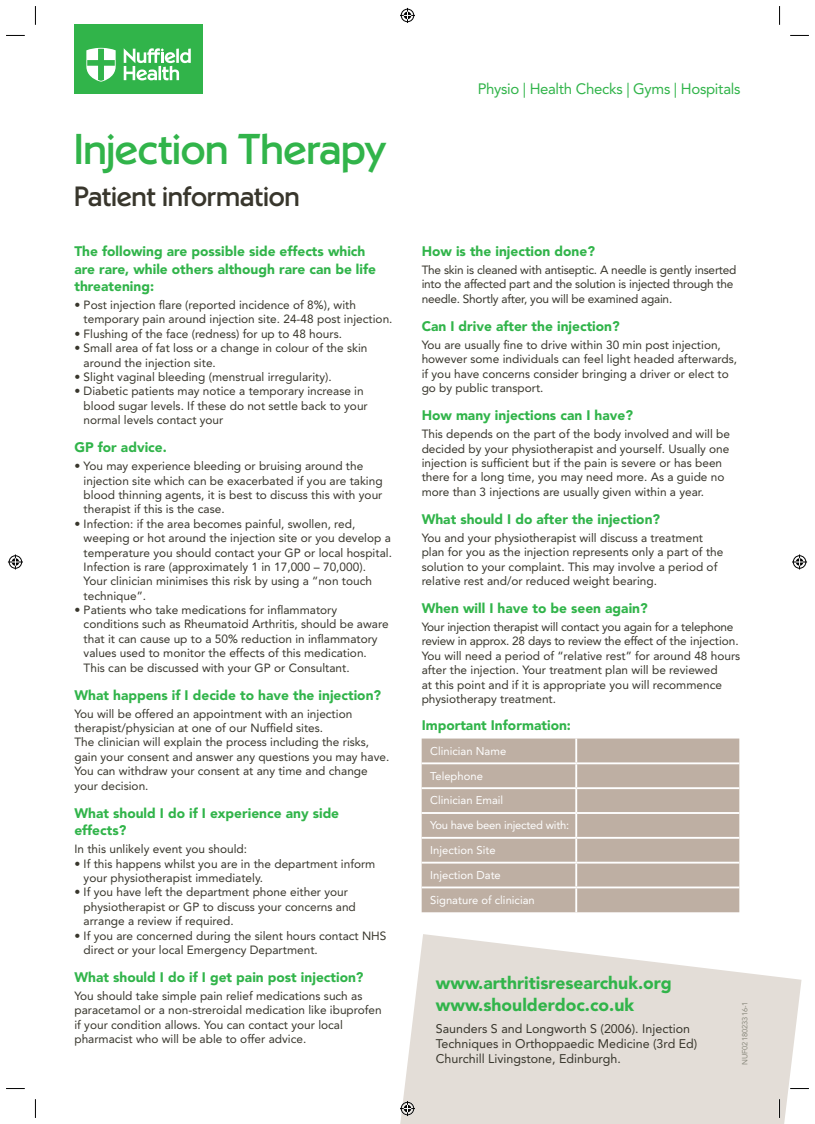
<style>
.page{position:relative;width:815px;height:1124px;background:#fff}
.page>*{position:absolute;margin:0;border:0;box-sizing:border-box;transform-origin:0 0}
.t1{font:42.5px "Nuffield Health Sans";color:#31b44a}
.t2{font:27.5px "Nuffield Health Sans";color:#38362c}
.t3{font:900 17.5px/21.2px "Avenir";color:#31b44a}
.t4{font:15px "Avenir LT Std";letter-spacing:-.02em;color:#31b44a}
.t5{font:900 13.75px/17.5px "Avenir";color:#31b44a}
.t6{font:12.5px/15px "Avenir";color:#38362c}
.t7{font:11.88px/14.4px "Avenir";color:#38362c}
.t8{font:11.88px/14.4px "Avenir";letter-spacing:-.02em;color:#38362c}
.t9{font:11.25px "Avenir";color:#fff}
.t10{font:11.25px "Avenir";letter-spacing:-.02em;color:#fff}
.t11{font:7.5px "Avenir";color:#8b8a7e}
</style>
<div class="page">
<div style="left:74px;top:25px;width:129px;height:69px;background:#31b44a"></div>
<svg style="left:124px;top:48px;width:67px;height:32px"></svg>
<svg style="left:86px;top:48px;width:30px;height:34px"></svg>
<div style="left:422px;top:738px;width:317px;height:174px;background:#beafa3"></div>
<hr style="left:575px;top:738px;width:2px;height:24px;background:#fff">
<hr style="left:422px;top:762px;width:154px;height:2px;background:#fff">
<hr style="left:576px;top:762px;width:163px;height:2px;background:#fff">
<hr style="left:575px;top:764px;width:2px;height:23px;background:#fff">
<hr style="left:422px;top:787px;width:154px;height:2px;background:#fff">
<hr style="left:576px;top:787px;width:163px;height:2px;background:#fff">
<hr style="left:575px;top:789px;width:2px;height:23px;background:#fff">
<hr style="left:422px;top:812px;width:154px;height:1px;background:#fff">
<hr style="left:576px;top:812px;width:163px;height:1px;background:#fff">
<hr style="left:575px;top:813px;width:2px;height:23px;background:#fff">
<hr style="left:422px;top:836px;width:154px;height:2px;background:#fff">
<hr style="left:576px;top:836px;width:163px;height:2px;background:#fff">
<hr style="left:575px;top:838px;width:2px;height:23px;background:#fff">
<hr style="left:422px;top:861px;width:154px;height:2px;background:#fff">
<hr style="left:576px;top:861px;width:163px;height:2px;background:#fff">
<hr style="left:575px;top:863px;width:2px;height:23px;background:#fff">
<hr style="left:422px;top:886px;width:154px;height:2px;background:#fff">
<hr style="left:576px;top:886px;width:163px;height:2px;background:#fff">
<hr style="left:575px;top:888px;width:2px;height:24px;background:#fff">
<svg style="left:400px;top:934px;width:401px;height:189px;fill:#e3ddd7"></svg>
<svg style="left:6px;top:35px;width:19px;height:1px"></svg>
<svg style="left:790px;top:35px;width:19px;height:1px"></svg>
<svg style="left:6px;top:1088px;width:19px;height:1px"></svg>
<svg style="left:790px;top:1087px;width:19px;height:2px"></svg>
<svg style="left:35px;top:6px;width:1px;height:19px"></svg>
<svg style="left:35px;top:1099px;width:1px;height:18px"></svg>
<svg style="left:779px;top:6px;width:1px;height:19px"></svg>
<svg style="left:779px;top:1098px;width:1px;height:19px"></svg>
<svg style="left:400px;top:8px;width:15px;height:15px"></svg>
<svg style="left:400px;top:1100px;width:15px;height:15px"></svg>
<svg style="left:8px;top:554px;width:15px;height:15px"></svg>
<svg style="left:792px;top:554px;width:15px;height:15px"></svg>
<h1 class="t1" style="left:74px;top:125px;width:314px">Injection Therapy</h1>
<h2 class="t2" style="left:74px;top:180px;width:227px">Patient information</h2>
<p class="t5" style="left:74px;top:243px;width:303px">The following are possible side effects which are rare, while others although rare can be life threatening:</p>
<p class="t7" style="left:84px;top:299px;width:310px;text-indent:-9px">• Post injection flare (reported incidence of 8%), with temporary pain around injection site. 24-48 post injection.</p>
<p class="t7" style="left:74px;top:327px;width:269px">• Flushing of the face (redness) for up to 48 hours.</p>
<p class="t7" style="left:84px;top:342px;width:285px;text-indent:-9px">• Small area of fat loss or a change in colour of the skin around the injection site.</p>
<p class="t7" style="left:74px;top:370px;width:259px">• Slight vaginal bleeding (menstrual irregularity).</p>
<p class="t7" style="left:84px;top:385px;width:286px;text-indent:-9px">• Diabetic patients may notice a temporary increase in blood sugar levels. If these do not settle back to your normal levels contact your</p>
<p class="t5" style="left:74px;top:439px;width:94px">GP for advice.</p>
<p class="t7" style="left:84px;top:460px;width:301px;text-indent:-9px">• You may experience bleeding or bruising around the injection site which can be exacerbated if you are taking blood thinning agents, it is best to discuss this with your therapist if this is the case.</p>
<p class="t7" style="left:84px;top:517px;width:310px;text-indent:-9px">• Infection: if the area becomes painful, swollen, red, weeping or hot around the injection site or you develop a temperature you should contact your GP or local hospital.<br>Infection is rare (approximately 1 in 17,000 – 70,000).<br>Your clinician minimises this risk by using a “non touch technique”.</p>
<p class="t7" style="left:84px;top:603px;width:306px;text-indent:-9px">• Patients who take medications for inflammatory conditions such as Rheumatoid Arthritis, should be aware that it can cause up to a 50% reduction in inflammatory values used to monitor the effects of this medication.<br>This can be discussed with your GP or Consultant.</p>
<p class="t5" style="left:74px;top:686px;width:308px">What happens if I decide to have the injection?</p>
<p class="t7" style="left:74px;top:707px;width:316px">You will be offered an appointment with an injection therapist/physician at one of our Nuffield sites.<br>The clinician will explain the process including the risks, gain your consent and answer any questions you may have.<br>You can withdraw your consent at any time and change your decision.</p>
<p class="t5" style="left:74px;top:804px;width:266px">What should I do if I experience any side effects?</p>
<p class="t7" style="left:74px;top:842px;width:174px">In this unlikely event you should:</p>
<p class="t7" style="left:84px;top:857px;width:293px;text-indent:-9px">• If this happens whilst you are in the department inform your physiotherapist immediately.</p>
<p class="t7" style="left:84px;top:885px;width:274px;text-indent:-9px">• If you have left the department phone either your physiotherapist or GP to discuss your concerns and arrange a review if required.</p>
<p class="t7" style="left:84px;top:929px;width:304px;text-indent:-9px">• If you are concerned during the silent hours contact NHS direct or your local Emergency Department.</p>
<p class="t5" style="left:74px;top:968px;width:291px">What should I do if I get pain post injection?</p>
<p class="t7" style="left:74px;top:989px;width:309px">You should take simple pain relief medications such as paracetamol or a non-streroidal medication like ibuprofen if your condition allows. You can contact your local pharmacist who will be able to offer advice.</p>
<p class="t4" style="left:478px;top:80px;width:264px">Physio | Health Checks | Gyms | Hospitals</p>
<p class="t5" style="left:422px;top:243px;width:175px">How is the injection done?</p>
<p class="t8" style="left:422px;top:264px;width:316px">The skin is cleaned with antiseptic. A needle is gently inserted into the affected part and the solution is injected through the needle. Shortly after, you will be examined again.</p>
<p class="t5" style="left:422px;top:318px;width:200px">Can I drive after the injection?</p>
<p class="t7" style="left:422px;top:338px;width:317px">You are usually fine to drive within 30 min post injection, however some individuals can feel light headed afterwards, if you have concerns consider bringing a driver or elect to go by public transport.</p>
<p class="t5" style="left:422px;top:407px;width:213px">How many injections can I have?</p>
<p class="t7" style="left:422px;top:427px;width:310px">This depends on the part of the body involved and will be decided by your physiotherapist and yourself. Usually one injection is sufficient but if the pain is severe or has been there for a long time, you may need more. As a guide no more than 3 injections are usually given within a year.</p>
<p class="t5" style="left:422px;top:510px;width:240px">What should I do after the injection?</p>
<p class="t7" style="left:422px;top:531px;width:303px">You and your physiotherapist will discuss a treatment plan for you as the injection represents only a part of the solution to your complaint. This may involve a period of relative rest and/or reduced weight bearing.</p>
<p class="t5" style="left:422px;top:600px;width:228px">When will I have to be seen again?</p>
<p class="t7" style="left:422px;top:620px;width:320px">Your injection therapist will contact you again for a telephone review in approx. 28 days to review the effect of the injection.<br>You will need a period of “relative rest” for around 48 hours after the injection. Your treatment plan will be reviewed<br>at this point and if it is appropriate you will recommence physiotherapy treatment.</p>
<p class="t5" style="left:422px;top:716px;width:151px">Important Information:</p>
<p class="t9" style="left:430px;top:743px;width:78px">Clinician Name</p>
<p class="t9" style="left:430px;top:770px;width:54px">Telephone</p>
<p class="t9" style="left:430px;top:795px;width:75px">Clinician Email</p>
<p class="t10" style="left:430px;top:820px;width:141px">You have been injected with:</p>
<p class="t9" style="left:430px;top:845px;width:67px">Injection Site</p>
<p class="t9" style="left:430px;top:870px;width:72px">Injection Date</p>
<p class="t9" style="left:430px;top:894px;width:106px">Signature of clinician</p>
<h3 class="t3" style="left:436px;top:972px;width:237px">www.arthritisresearchuk.org www.shoulderdoc.co.uk</h3>
<p class="t6" style="left:436px;top:1022px;width:263px">Saunders S and Longworth S (2006). Injection<br>Techniques in Orthoppaedic Medicine (3rd Ed)<br>Churchill Livingstone, Edinburgh.</p>
<p class="t11" style="left:742px;top:1064px;width:65px;rotate:-90deg">NUF0218023316-1</p>
</div>
